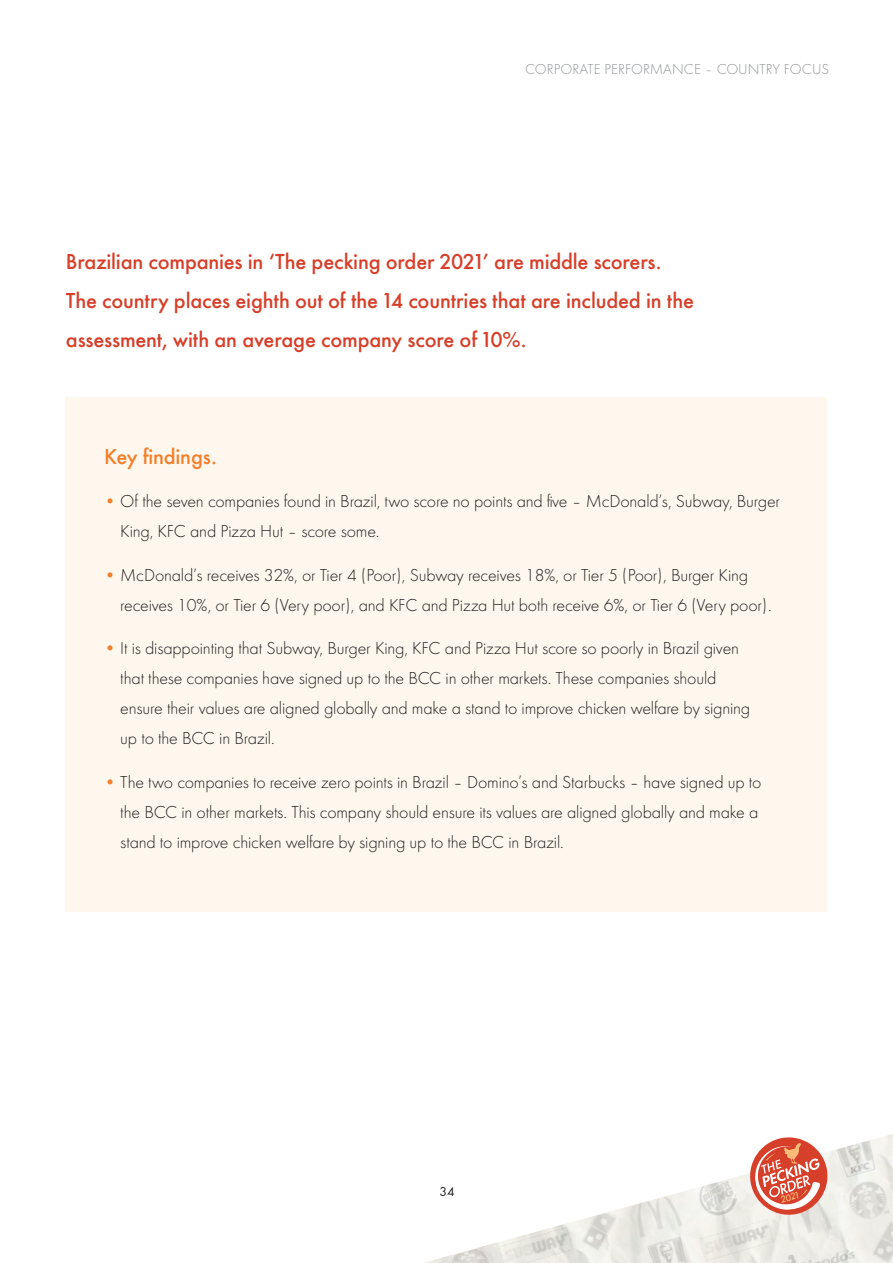
<style>
.page{position:relative;width:893px;height:1263px;background:#fff}
.page>*{position:absolute;margin:0;border:0;box-sizing:border-box;transform-origin:0 0}
.Body_10pt_on_13pt{font:500 22.5px/39px "Futura Round";letter-spacing:-.01em;color:#d63f29}
.Body_10pt_on_13pt-2{font:500 22.5px "Futura Round";letter-spacing:-.01em;color:#f47f2a}
.Body_10pt_on_13pt-3{font:300 18px/30px "Futura Round";letter-spacing:-.01em;color:#231f20}
.Pull_quote{font:300 15px "Futura Round";color:#939598}
.t1{font:13.5px "Futura Round";color:#231f20}
.t2{font:500 9.9px "Futura Round";color:#fcbb74}
.s1{color:#f47f2a}
</style>
<div class="page">
<img style="left:424px;top:1134px;width:469px;height:129px">
<svg style="left:747px;top:1134px;width:83px;height:84px"></svg>
<div style="left:66px;top:397px;width:761px;height:514px;background:#fef7ee"></div>
<p class="Pull_quote" style="left:525px;top:59px;width:306px">CORPORATE PERFORMANCE – COUNTRY FOCUS</p>
<p class="Body_10pt_on_13pt" style="left:66px;top:240px;width:630px">Brazilian companies in ‘The pecking order 2021’ are middle scorers.<br>The country places eighth out of the 14 countries that are included in the assessment, with an average company score of 10%.</p>
<p class="Body_10pt_on_13pt-2" style="left:104px;top:439px;width:114px">Key findings.</p>
<p class="Body_10pt_on_13pt-3" style="left:120px;top:485px;width:661px;text-indent:-16px"><span class="s1">•</span> Of the seven companies found in Brazil, two score no points and five – McDonald’s, Subway, Burger<br>King, KFC and Pizza Hut – score some.</p>
<p class="Body_10pt_on_13pt-3" style="left:120px;top:559px;width:653px;text-indent:-16px"><span class="s1">•</span> McDonald’s receives 32%, or Tier 4 (Poor), Subway receives 18%, or Tier 5 (Poor), Burger King receives 10%, or Tier 6 (Very poor), and KFC and Pizza Hut both receive 6%, or Tier 6 (Very poor).</p>
<p class="Body_10pt_on_13pt-3" style="left:120px;top:632px;width:631px;text-indent:-16px"><span class="s1">•</span> It is disappointing that Subway, Burger King, KFC and Pizza Hut score so poorly in Brazil given that these companies have signed up to the BCC in other markets. These companies should ensure their values are aligned globally and make a stand to improve chicken welfare by signing up to the BCC in Brazil.</p>
<p class="Body_10pt_on_13pt-3" style="left:120px;top:766px;width:643px;text-indent:-16px"><span class="s1">•</span> The two companies to receive zero points in Brazil – Domino’s and Starbucks – have signed up to the BCC in other markets. This company should ensure its values are aligned globally and make a stand to improve chicken welfare by signing up to the BCC in Brazil.</p>
<p class="t1" style="left:439px;top:1181px;width:17px">34</p>
<p class="t2" style="left:778px;top:1193px;width:20px;rotate:-18deg">2021</p>
</div>
